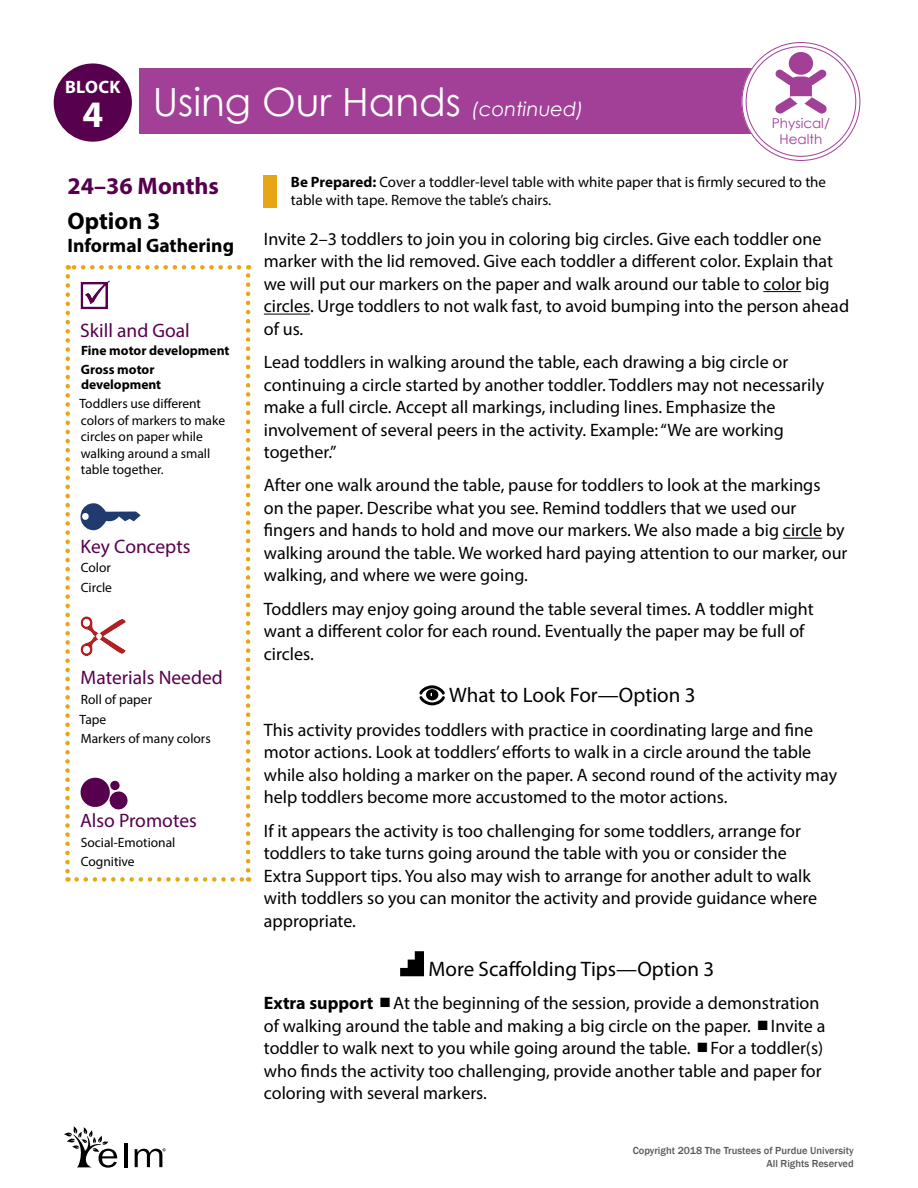
<style>
.page{position:relative;width:918px;height:1188px;background:#fff}
.page>*{position:absolute;margin:0;border:0;box-sizing:border-box;transform-origin:0 0}
.t1{font:39px "Century Gothic";color:#fff}
.t2{font:700 37.5px "Myriad Pro";color:#fff}
._1-07_I-T_Age{font:700 24px "Myriad Pro";color:#56004e}
._1-11_I-T_Option_Sub{font:700 24px "Myriad Pro";color:#000}
._4-01a_More_Scaffold{font:21px "Myriad Pro";color:#000}
._4-MISC_What_to_Look{font:21px "Myriad Pro";color:#000}
._2-01_Sidebar_Subhea{font:19.5px "Myriad Pro";color:#56004e}
._1-08_Group_Size{font:700 19.5px "Myriad Pro";color:#000}
._3-13_IT_Body{font:18px/22.5px "Myriad Pro";color:#000}
._4-02_Scaffolding_Ti{font:18px/22.5px "Myriad Pro";color:#000}
.t3{font:700 18px "Myriad Pro";letter-spacing:.02em;color:#fff}
._3-IT_MISC_Be_Prepar{font:15px/18px "Myriad Pro";color:#000}
._2-02_Learning_Goal{font:13.5px/16.5px "Myriad Pro";color:#000}
._2-05_I-T_Sidebar_Bo{font:13.5px "Myriad Pro";color:#000}
._2-02a_Skill{font:700 13.5px/15px "Myriad Pro";color:#000}
.t4{font:13.5px/16.2px "Century Gothic";color:#a23f97;text-align:center}
._2-08_I-T_Key_Concep{font:13.5px "Myriad Pro";color:#000}
.t5{font:500 10.5px/12.6px "Franklin Gothic";color:#58595b;text-align:right}
.s1{font-style:italic;font-size:19.5px}
.s2{font-weight:700}
</style>
<div class="page">
<div style="left:140px;top:68px;width:616px;height:66px;background:#a23f97"></div>
<div style="left:744px;top:45px;width:114px;height:113px;background:#fff;border-radius:50%"></div>
<div style="left:742px;top:42px;width:118px;height:119px;border:5px solid #fff;border-radius:50%"></div>
<div style="left:54px;top:63px;width:78px;height:79px;background:#56004e;border-radius:50%"></div>
<svg style="left:775px;top:69px;width:52px;height:45px"></svg>
<div style="left:789px;top:52px;width:24px;height:23px;background:#a23f97;border-radius:50%"></div>
<svg style="left:81px;top:280px;width:29px;height:29px"></svg>
<svg style="left:81px;top:503px;width:60px;height:27px"></svg>
<svg style="left:81px;top:616px;width:45px;height:40px"></svg>
<svg style="left:81px;top:778px;width:47px;height:31px"></svg>
<svg style="left:77px;top:877px;width:172px;height:5px"></svg>
<svg style="left:246px;top:265px;width:4px;height:605px"></svg>
<svg style="left:68px;top:265px;width:171px;height:5px"></svg>
<svg style="left:65px;top:276px;width:5px;height:606px"></svg>
<div style="left:264px;top:176px;width:13px;height:32px;background:#e7a614"></div>
<hr style="left:763px;top:291px;width:38px;height:1px;background:#000">
<hr style="left:264px;top:314px;width:46px;height:1px;background:#000">
<hr style="left:783px;top:538px;width:39px;height:1px;background:#000">
<svg style="left:419px;top:685px;width:26px;height:20px"></svg>
<svg style="left:400px;top:951px;width:24px;height:25px"></svg>
<hr style="left:124px;top:1143px;width:3px;height:24px;background:#000">
<svg style="left:64px;top:1126px;width:53px;height:42px"></svg>
<svg style="left:135px;top:1148px;width:31px;height:19px"></svg>
<p class="t3" style="left:65px;top:75px;width:57px">BLOCK</p>
<h2 class="t2" style="left:82px;top:90px;width:22px">4</h2>
<h1 class="t1" style="left:153px;top:75px;width:433px">Using Our Hands <span class="s1">(continued)</span></h1>
<p class="t4" style="left:772px;top:115px;width:59px">Physical/<br>Health</p>
<h1 class="_1-07_I-T_Age" style="left:68px;top:170px;width:153px">24–36 Months</h1>
<p class="_1-11_I-T_Option_Sub" style="left:68px;top:205px;width:95px">Option 3</p>
<h2 class="_1-08_Group_Size" style="left:68px;top:232px;width:168px">Informal Gathering</h2>
<p class="_2-01_Sidebar_Subhea" style="left:80px;top:319px;width:111px">Skill and Goal</p>
<p class="_2-02a_Skill" style="left:81px;top:343px;width:150px">Fine motor development</p>
<p class="_2-02a_Skill" style="left:81px;top:361px;width:82px">Gross motor development</p>
<p class="_2-02_Learning_Goal" style="left:80px;top:395px;width:147px">Toddlers use different colors of markers to make circles on paper while walking around a small table together.</p>
<p class="_2-01_Sidebar_Subhea" style="left:81px;top:534px;width:111px">Key Concepts</p>
<p class="_2-08_I-T_Key_Concep" style="left:81px;top:560px;width:32px">Color</p>
<p class="_2-08_I-T_Key_Concep" style="left:81px;top:579px;width:33px">Circle</p>
<p class="_2-01_Sidebar_Subhea" style="left:81px;top:665px;width:144px">Materials Needed</p>
<p class="_2-05_I-T_Sidebar_Bo" style="left:81px;top:691px;width:73px">Roll of paper</p>
<p class="_2-05_I-T_Sidebar_Bo" style="left:80px;top:711px;width:28px">Tape</p>
<p class="_2-05_I-T_Sidebar_Bo" style="left:81px;top:730px;width:131px">Markers of many colors</p>
<p class="_2-01_Sidebar_Subhea" style="left:80px;top:808px;width:118px">Also Promotes</p>
<p class="_2-05_I-T_Sidebar_Bo" style="left:81px;top:834px;width:96px">Social-Emotional</p>
<p class="_2-05_I-T_Sidebar_Bo" style="left:81px;top:854px;width:55px">Cognitive</p>
<p class="_3-IT_MISC_Be_Prepar" style="left:291px;top:172px;width:537px"><span class="s2">Be Prepared:</span> Cover a toddler-level table with white paper that is firmly secured to the table with tape. Remove the table’s chairs.</p>
<p class="_3-13_IT_Body" style="left:264px;top:227px;width:587px">Invite 2–3 toddlers to join you in coloring big circles. Give each toddler one marker with the lid removed. Give each toddler a different color. Explain that we will put our markers on the paper and walk around our table to color big circles. Urge toddlers to not walk fast, to avoid bumping into the person ahead of us.</p>
<p class="_3-13_IT_Body" style="left:264px;top:351px;width:562px">Lead toddlers in walking around the table, each drawing a big circle or continuing a circle started by another toddler. Toddlers may not necessarily make a full circle. Accept all markings, including lines. Emphasize the involvement of several peers in the activity. Example: “We are working together.”</p>
<p class="_3-13_IT_Body" style="left:264px;top:474px;width:585px">After one walk around the table, pause for toddlers to look at the markings<br>on the paper. Describe what you see. Remind toddlers that we used our fingers and hands to hold and move our markers. We also made a big circle by walking around the table. We worked hard paying attention to our marker, our walking, and where we were going.</p>
<p class="_3-13_IT_Body" style="left:264px;top:597px;width:551px">Toddlers may enjoy going around the table several times. A toddler might want a different color for each round. Eventually the paper may be full of circles.</p>
<p class="_4-MISC_What_to_Look" style="left:449px;top:682px;width:248px">What to Look For—Option 3</p>
<p class="_3-13_IT_Body" style="left:264px;top:718px;width:575px">This activity provides toddlers with practice in coordinating large and fine motor actions. Look at toddlers’ efforts to walk in a circle around the table while also holding a marker on the paper. A second round of the activity may help toddlers become more accustomed to the motor actions.</p>
<p class="_3-13_IT_Body" style="left:264px;top:819px;width:555px">If it appears the activity is too challenging for some toddlers, arrange for toddlers to take turns going around the table with you or consider the Extra Support tips. You also may wish to arrange for another adult to walk with toddlers so you can monitor the activity and provide guidance where appropriate.</p>
<p class="_4-01a_More_Scaffold" style="left:428px;top:956px;width:287px">More Scaffolding Tips—Option 3</p>
<p class="_4-02_Scaffolding_Ti" style="left:264px;top:992px;width:563px"><span class="s2">Extra support</span> At the beginning of the session, provide a demonstration of walking around the table and making a big circle on the paper. Invite a toddler to walk next to you while going around the table. For a toddler(s) who finds the activity too challenging, provide another table and paper for coloring with several markers.</p>
<p class="t5" style="left:633px;top:1145px;width:223px">Copyright 2018 The Trustees of Purdue University<br>All Rights Reserved</p>
</div>
